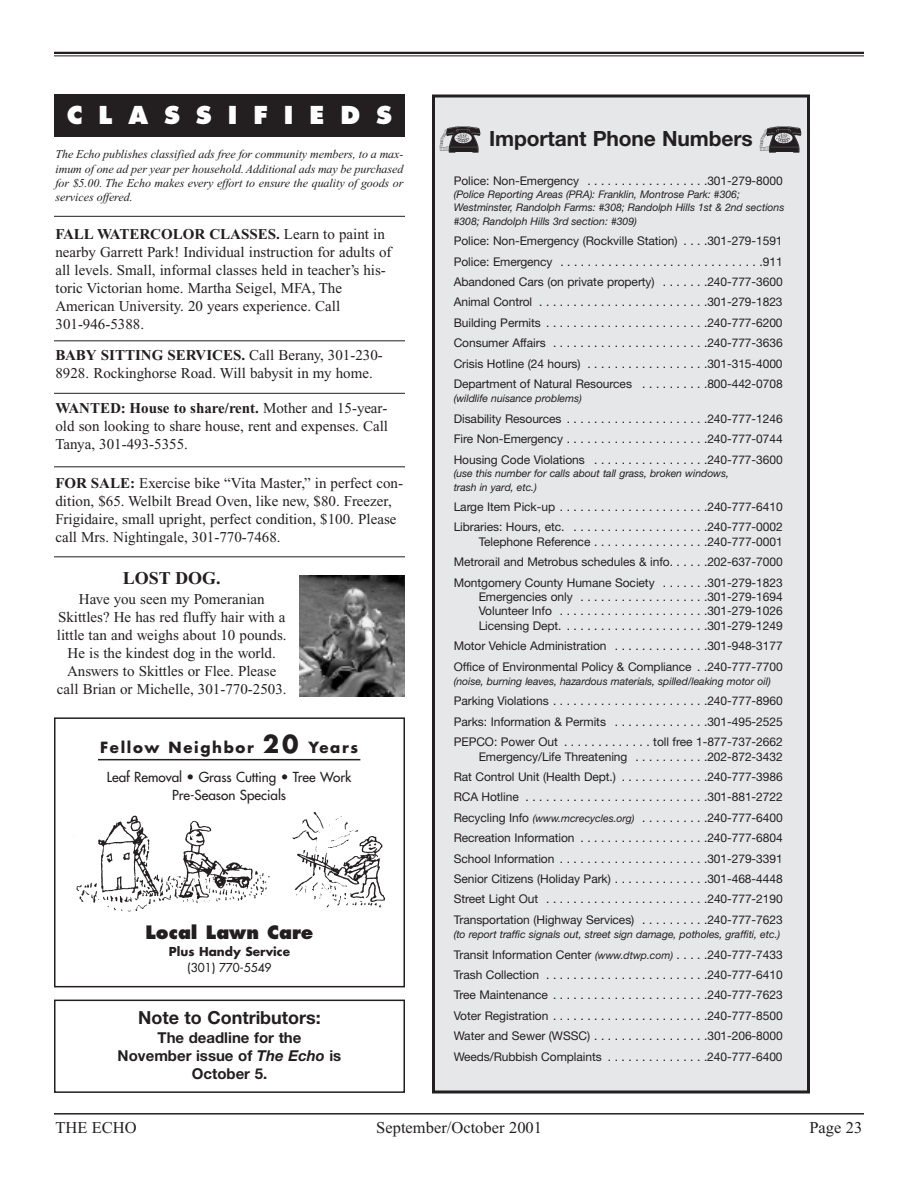
<style>
.page{position:relative;width:918px;height:1188px;background:#fff}
.page>*{position:absolute;margin:0;border:0;box-sizing:border-box;transform-origin:0 0}
.t1{font:800 24px "Futura";letter-spacing:.665em;color:#fff}
.t2{font:700 21px "Helvetica Neue";letter-spacing:-.005em;color:#231f20}
.t3{font:700 18px "Helvetica Neue";color:#231f20}
.t4{font:800 18px "Futura";color:#231f20}
.t5{font:700 18px "Times";color:#231f20}
.t6{font:16.5px "Times";color:#231f20}
.t7{font:15px/18px "Times";color:#231f20}
.t8{font:700 15px/18px "Helvetica Neue";color:#231f20;text-align:center}
.t9{font:700 15px "Futura";letter-spacing:.11em;color:#231f20}
.t10{font:13.5px/18.5px "Futura";color:#231f20;text-align:center}
.t11{font:12px/20.4px "Helvetica Neue";letter-spacing:-.005em;color:#231f20;text-align:justify}
.t12{font:italic 12px/14.4px "Times";letter-spacing:-.005em;color:#231f20;text-align:justify}
.t13{font:700 12px "Futura";color:#231f20}
.t14{font:12px "Futura";color:#231f20}
.t15{font:italic 10.5px/12.6px "Helvetica Neue";letter-spacing:-.005em;color:#231f20}
.s1{font-weight:700}
.s2{font-size:24px}
.s3{font-style:italic}
.s4{font-style:italic;font-size:10.5px}
</style>
<div class="page">
<hr style="left:54px;top:52px;width:810px;height:2px;background:#231f20">
<hr style="left:54px;top:56px;width:810px;height:1px;background:#231f20">
<hr style="left:54px;top:1113px;width:810px;height:2px;background:#231f20">
<div style="left:54px;top:94px;width:351px;height:43px;background:#231f20"></div>
<hr style="left:54px;top:216px;width:351px;height:1px;background:#231f20">
<hr style="left:54px;top:340px;width:351px;height:1px;background:#231f20">
<hr style="left:54px;top:393px;width:351px;height:1px;background:#231f20">
<hr style="left:54px;top:466px;width:351px;height:1px;background:#231f20">
<hr style="left:54px;top:556px;width:351px;height:1px;background:#231f20">
<div style="left:434px;top:96px;width:374px;height:996px;background:#e6e7e9"></div>
<div style="left:432px;top:94px;width:378px;height:1000px;border:3px solid #231f20"></div>
<img style="left:439px;top:126px;width:42px;height:27px">
<img style="left:759px;top:126px;width:43px;height:27px">
<div style="left:54px;top:1000px;width:351px;height:93px;border:2px solid #231f20"></div>
<div style="left:54px;top:717px;width:351px;height:270px;border:2px solid #231f20"></div>
<img style="left:74px;top:812px;width:311px;height:100px">
<hr style="left:98px;top:759px;width:262px;height:1px;background:#231f20">
<img style="left:300px;top:575px;width:105px;height:122px">
<h1 class="t1" style="left:67px;top:104px;width:327px">CLASSIFIEDS</h1>
<p class="t12" style="left:56px;top:148px;width:349px">The Echo publishes classified ads free for community members, to a max&shy;imum of one ad per year per household. Additional ads may be purchased for $5.00. The Echo makes every effort to ensure the quality of goods or services offered.</p>
<p class="t7" style="left:56px;top:226px;width:338px"><span class="s1">FALL WATERCOLOR CLASSES.</span> Learn to paint in nearby Garrett Park! Individual instruction for adults of all levels. Small, informal classes held in teacher’s his&shy;toric Victorian home. Martha Seigel, MFA, The American University. 20 years experience. Call 301-946-5388.</p>
<p class="t7" style="left:55px;top:348px;width:329px"><span class="s1">BABY SITTING SERVICES.</span> Call Berany, 301-230-<br>8928. Rockinghorse Road. Will babysit in my home.</p>
<p class="t7" style="left:55px;top:400px;width:334px;text-align:justify"><span class="s1">WANTED: House to share/rent.</span> Mother and 15-year&shy;old son looking to share house, rent and expenses. Call Tanya, 301-493-5355.</p>
<p class="t7" style="left:56px;top:475px;width:349px"><span class="s1">FOR SALE:</span> Exercise bike “Vita Master,” in perfect con&shy;dition, $65. Welbilt Bread Oven, like new, $80. Freezer, Frigidaire, small upright, perfect condition, $100. Please call Mrs. Nightingale, 301-770-7468.</p>
<h3 class="t5" style="left:123px;top:572px;width:100px">LOST DOG.</h3>
<p class="t7" style="left:57px;top:592px;width:231px;text-align:center">Have you seen my Pomeranian Skittles? He has red fluffy hair with a little tan and weighs about 10 pounds.<br>He is the kindest dog in the world.<br>Answers to Skittles or Flee. Please call Brian or Michelle, 301-770-2503.</p>
<p class="t9" style="left:100px;top:740px;width:260px">Fellow Neighbor <span class="s2">20</span> Years</p>
<p class="t10" style="left:107px;top:769px;width:246px">Leaf Removal • Grass Cutting • Tree Work<br>Pre-Season Specials</p>
<h3 class="t4" style="left:145px;top:925px;width:170px">Local Lawn Care</h3>
<p class="t13" style="left:169px;top:946px;width:123px">Plus Handy Service</p>
<p class="t14" style="left:187px;top:962px;width:86px">(301) 770-5549</p>
<h3 class="t3" style="left:138px;top:1011px;width:184px">Note to Contributors:</h3>
<p class="t8" style="left:118px;top:1030px;width:225px">The deadline for the<br>November issue of <span class="s3">The Echo</span> is<br>October 5.</p>
<h2 class="t2" style="left:489px;top:131px;width:265px">Important Phone Numbers</h2>
<p class="t11" style="left:454px;top:172px;width:330px">Police: Non-Emergency . . . . . . . . . . . . . . . . . .301-279-8000</p>
<p class="t15" style="left:454px;top:189px;width:332px">(Police Reporting Areas (PRA): Franklin, Montrose Park: #306;<br>Westminster, Randolph Farms: #308; Randolph Hills 1st &amp; 2nd sections</p>
<p class="t15" style="left:454px;top:216px;width:185px">#308; Randolph Hills 3rd section: #309)</p>
<p class="t11" style="left:454px;top:232px;width:330px">Police: Non-Emergency (Rockville Station) . . . .301-279-1591<br>Police: Emergency . . . . . . . . . . . . . . . . . . . . . . . . . . . . . .911<br>Abandoned Cars (on private property) . . . . . . .240-777-3600<br>Animal Control . . . . . . . . . . . . . . . . . . . . . . . . .301-279-1823<br>Building Permits . . . . . . . . . . . . . . . . . . . . . . . .240-777-6200<br>Consumer Affairs . . . . . . . . . . . . . . . . . . . . . . .240-777-3636<br>Crisis Hotline (24 hours) . . . . . . . . . . . . . . . . . .301-315-4000<br>Department of Natural Resources . . . . . . . . . .800-442-0708</p>
<p class="t15" style="left:454px;top:393px;width:130px">(wildlife nuisance problems)</p>
<p class="t11" style="left:454px;top:409px;width:330px">Disability Resources . . . . . . . . . . . . . . . . . . . . .240-777-1246<br>Fire Non-Emergency . . . . . . . . . . . . . . . . . . . . .240-777-0744<br>Housing Code Violations . . . . . . . . . . . . . . . . .240-777-3600</p>
<p class="t15" style="left:454px;top:467px;width:277px;line-height:13.6px">(use this number for calls about tall grass, broken windows, trash in yard, etc.)</p>
<p class="t11" style="left:454px;top:498px;width:330px">Large Item Pick-up . . . . . . . . . . . . . . . . . . . . . .240-777-6410<br>Libraries: Hours, etc. . . . . . . . . . . . . . . . . . . . .240-777-0002</p>
<p class="t11" style="left:454px;top:532px;width:331px;text-indent:25px">Telephone Reference . . . . . . . . . . . . . . . . .240-777-0001<br>Metrorail and Metrobus schedules &amp; info. . . . . .202-637-7000<br>Montgomery County Humane Society . . . . . . .301-279-1823</p>
<p class="t11" style="left:479px;top:591px;width:306px;line-height:14.4px">Emergencies only . . . . . . . . . . . . . . . . . . .301-279-1694<br>Volunteer Info . . . . . . . . . . . . . . . . . . . . . .301-279-1026<br>Licensing Dept. . . . . . . . . . . . . . . . . . . . . .301-279-1249</p>
<p class="t11" style="left:454px;top:637px;width:330px">Motor Vehicle Administration . . . . . . . . . . . . . .301-948-3177<br>Office of Environmental Policy &amp; Compliance . .240-777-7700</p>
<p class="t15" style="left:454px;top:676px;width:319px">(noise, burning leaves, hazardous materials, spilled/leaking motor oil)</p>
<p class="t11" style="left:454px;top:692px;width:330px">Parking Violations . . . . . . . . . . . . . . . . . . . . . . .240-777-8960<br>Parks: Information &amp; Permits . . . . . . . . . . . . . .301-495-2525<br>PEPCO: Power Out . . . . . . . . . . . . . toll free 1-877-737-2662</p>
<p class="t11" style="left:454px;top:747px;width:330px;text-indent:25px">Emergency/Life Threatening . . . . . . . . . . .202-872-3432<br>Rat Control Unit (Health Dept.) . . . . . . . . . . . . .240-777-3986<br>RCA Hotline . . . . . . . . . . . . . . . . . . . . . . . . . . .301-881-2722<br>Recycling Info <span class="s4">(www.mcrecycles.org)</span> . . . . . . . . . .240-777-6400<br>Recreation Information . . . . . . . . . . . . . . . . . . .240-777-6804<br>School Information . . . . . . . . . . . . . . . . . . . . . .301-279-3391<br>Senior Citizens (Holiday Park) . . . . . . . . . . . . . .301-468-4448<br>Street Light Out . . . . . . . . . . . . . . . . . . . . . . . .240-777-2190<br>Transportation (Highway Services) . . . . . . . . . .240-777-7623</p>
<p class="t15" style="left:454px;top:929px;width:328px">(to report traffic signals out, street sign damage, potholes, graffiti, etc.)</p>
<p class="t11" style="left:454px;top:945px;width:330px">Transit Information Center <span class="s4">(www.dtwp.com)</span> . . . . .240-777-7433<br>Trash Collection . . . . . . . . . . . . . . . . . . . . . . . .240-777-6410<br>Tree Maintenance . . . . . . . . . . . . . . . . . . . . . . .240-777-7623<br>Voter Registration . . . . . . . . . . . . . . . . . . . . . . .240-777-8500<br>Water and Sewer (WSSC) . . . . . . . . . . . . . . . . .301-206-8000<br>Weeds/Rubbish Complaints . . . . . . . . . . . . . . .240-777-6400</p>
<h3 class="t6" style="left:55px;top:1121px;width:83px">THE ECHO</h3>
<h3 class="t6" style="left:376px;top:1121px;width:167px">September/October 2001</h3>
<h3 class="t6" style="left:810px;top:1121px;width:54px">Page 23</h3>
</div>
